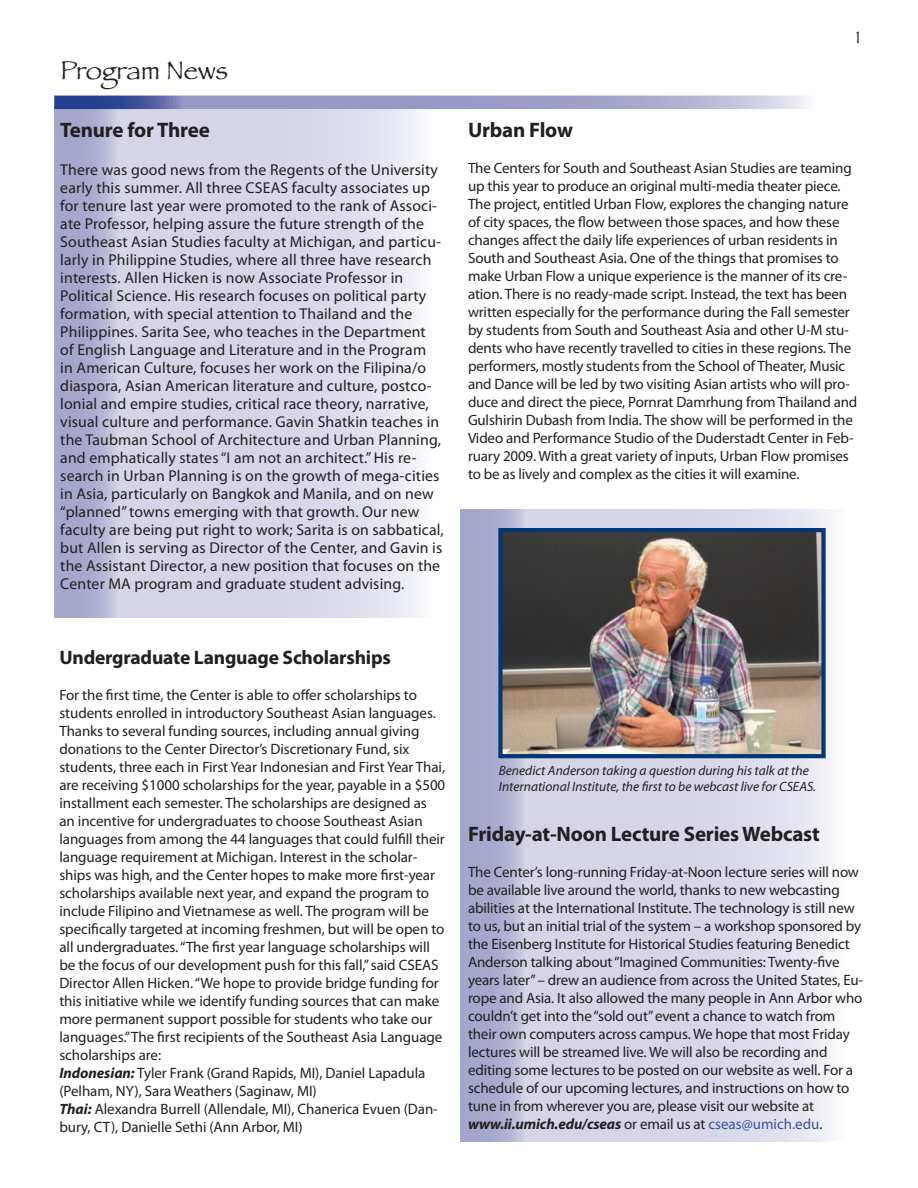
<style>
.page{position:relative;width:918px;height:1188px;background:#fff}
.page>*{position:absolute;margin:0;border:0;box-sizing:border-box;transform-origin:0 0}
.t1{font:27px "Papyrus";color:#231f20}
.t2{font:700 21px "Myriad Pro";letter-spacing:-.01em;color:#231f20}
.t3{font:700 19.5px "Myriad Pro";letter-spacing:-.01em;color:#231f20}
.t4{font:18px "Papyrus";color:#231f20}
.t5{font:15.75px/18px "Myriad Pro";letter-spacing:.01em;color:#231f20}
.t6{font:15px/18px "Myriad Pro";letter-spacing:-.01em;color:#231f20}
.t7{font:italic 13.5px/16.2px "Myriad Pro";color:#231f20}
.s1{font-weight:700;font-style:italic}
.s2{color:#3853a3}
</style>
<div class="page">
<svg style="left:460px;top:509px;width:370px;height:633px;background:#d0d0e4"></svg>
<svg style="left:54px;top:109px;width:374px;height:508px;background:#d3d3e6"></svg>
<svg style="left:54px;top:96px;width:752px;height:13px;background:#9397c3"></svg>
<img style="left:503px;top:533px;width:318px;height:220px">
<div style="left:498px;top:528px;width:328px;height:230px;border:4px solid #013775"></div>
<p class="t1" style="left:60px;top:54px;width:170px">Program News</p>
<p class="t2" style="left:60px;top:122px;width:151px">Tenure for Three</p>
<p class="t5" style="left:60px;top:162px;width:385px">There was good news from the Regents of the University early this summer. All three CSEAS faculty associates up for tenure last year were promoted to the rank of Associ&shy;ate Professor, helping assure the future strength of the Southeast Asian Studies faculty at Michigan, and particu&shy;larly in Philippine Studies, where all three have research interests. Allen Hicken is now Associate Professor in Political Science. His research focuses on political party formation, with special attention to Thailand and the Philippines. Sarita See, who teaches in the Department<br>of English Language and Literature and in the Program<br>in American Culture, focuses her work on the Filipina/o diaspora, Asian American literature and culture, postco&shy;lonial and empire studies, critical race theory, narrative, visual culture and performance. Gavin Shatkin teaches in the Taubman School of Architecture and Urban Planning, and emphatically states “I am not an architect.” His re&shy;search in Urban Planning is on the growth of mega-cities in Asia, particularly on Bangkok and Manila, and on new “planned” towns emerging with that growth. Our new faculty are being put right to work; Sarita is on sabbatical, but Allen is serving as Director of the Center, and Gavin is the Assistant Director, a new position that focuses on the Center MA program and graduate student advising.</p>
<p class="t4" style="left:856px;top:26px;width:6px">1</p>
<p class="t2" style="left:468px;top:122px;width:106px">Urban Flow</p>
<p class="t6" style="left:468px;top:160px;width:391px">The Centers for South and Southeast Asian Studies are teaming up this year to produce an original multi-media theater piece.<br>The project, entitled Urban Flow, explores the changing nature of city spaces, the flow between those spaces, and how these changes affect the daily life experiences of urban residents in South and Southeast Asia. One of the things that promises to make Urban Flow a unique experience is the manner of its cre&shy;ation. There is no ready-made script. Instead, the text has been written especially for the performance during the Fall semester by students from South and Southeast Asia and other U-M stu&shy;dents who have recently travelled to cities in these regions. The performers, mostly students from the School of Theater, Music and Dance will be led by two visiting Asian artists who will pro&shy;duce and direct the piece, Pornrat Damrhung from Thailand and Gulshirin Dubash from India. The show will be performed in the Video and Performance Studio of the Duderstadt Center in Feb&shy;ruary 2009. With a great variety of inputs, Urban Flow promises to be as lively and complex as the cities it will examine.</p>
<p class="t3" style="left:59px;top:650px;width:333px">Undergraduate Language Scholarships</p>
<p class="t6" style="left:59px;top:688px;width:387px">For the first time, the Center is able to offer scholarships to students enrolled in introductory Southeast Asian languages.<br>Thanks to several funding sources, including annual giving donations to the Center Director’s Discretionary Fund, six students, three each in First Year Indonesian and First Year Thai, are receiving $1000 scholarships for the year, payable in a $500 installment each semester. The scholarships are designed as an incentive for undergraduates to choose Southeast Asian languages from among the 44 languages that could fulfill their language requirement at Michigan. Interest in the scholar&shy;ships was high, and the Center hopes to make more first-year scholarships available next year, and expand the program to include Filipino and Vietnamese as well. The program will be specifically targeted at incoming freshmen, but will be open to all undergraduates. “The first year language scholarships will be the focus of our development push for this fall,” said CSEAS Director Allen Hicken. “We hope to provide bridge funding for this initiative while we identify funding sources that can make more permanent support possible for students who take our languages.” The first recipients of the Southeast Asia Language scholarships are:<br><span class="s1">Indonesian:</span> Tyler Frank (Grand Rapids, MI), Daniel Lapadula (Pelham, NY), Sara Weathers (Saginaw, MI)<br><span class="s1">Thai:</span> Alexandra Burrell (Allendale, MI), Chanerica Evuen (Dan&shy;bury, CT), Danielle Sethi (Ann Arbor, MI)</p>
<p class="t7" style="left:499px;top:764px;width:319px">Benedict Anderson taking a question during his talk at the<br>International Institute, the first to be webcast live for CSEAS.</p>
<p class="t2" style="left:468px;top:826px;width:353px">Friday-at-Noon Lecture Series Webcast</p>
<p class="t6" style="left:468px;top:864px;width:397px">The Center’s long-running Friday-at-Noon lecture series will now be available live around the world, thanks to new webcasting abilities at the International Institute. The technology is still new to us, but an initial trial of the system – a workshop sponsored by the Eisenberg Institute for Historical Studies featuring Benedict Anderson talking about “Imagined Communities: Twenty-five years later” – drew an audience from across the United States, Eu&shy;rope and Asia. It also allowed the many people in Ann Arbor who couldn’t get into the “sold out” event a chance to watch from their own computers across campus. We hope that most Friday lectures will be streamed live. We will also be recording and editing some lectures to be posted on our website as well. For a schedule of our upcoming lectures, and instructions on how to tune in from wherever you are, please visit our website at <span class="s1">www.ii.umich.edu/cseas</span> or email us at <span class="s2">cseas@umich.edu</span>.</p>
</div>
